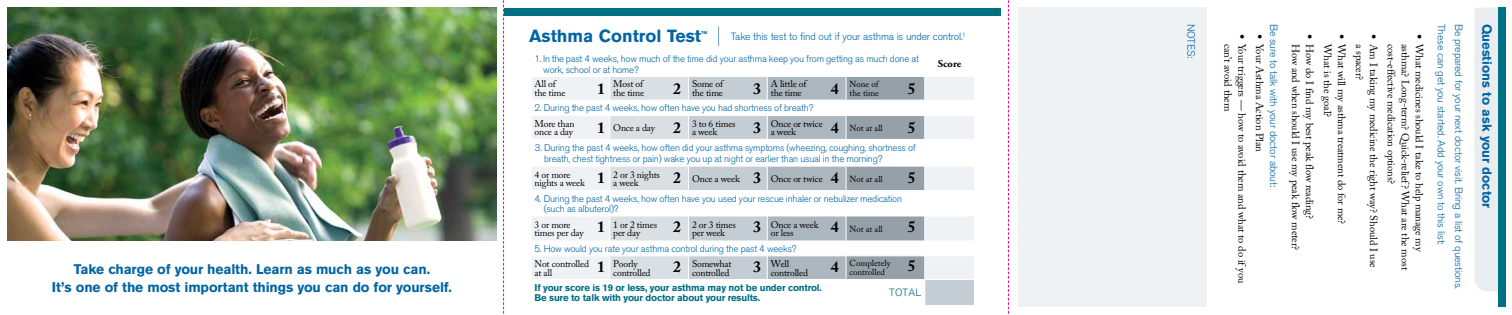
<style>
.page{position:relative;width:1512px;height:315px;background:#fff}
.page>*{position:absolute;margin:0;border:0;box-sizing:border-box;transform-origin:0 0}
.t1{font:700 17.5px "Akzidenz Grotesk BE";color:#0065a4}
.t2{font:700 15.75px "Adobe Caslon Pro";color:#000}
.t3{font:700 13.91px/17.9px "Akzidenz Grotesk BE";letter-spacing:-.01em;color:#0065a4;text-align:center}
.t4{font:700 13.12px "Akzidenz Grotesk BE";color:#0065a4}
.t5{font:10.5px/14px "Adobe Caslon Pro";letter-spacing:-.01em;color:#000}
.t6{font:300 10.5px "Akzidenz Grotesk BE";letter-spacing:-.015em;color:#0065a4}
.t7{font:700 10.5px "Adobe Garamond Pro";color:#000}
.t8{font:300 10.5px "Akzidenz Grotesk BE";color:#007083}
.t9{font:300 9.62px/10.5px "Akzidenz Grotesk BE";letter-spacing:-.02em;color:#0065a4}
.t10{font:9.62px/8.8px "Adobe Caslon Pro";letter-spacing:-.02em;color:#000}
.t11{font:700 9.62px/9.6px "Akzidenz Grotesk BE";letter-spacing:-.02em;color:#007083}
.t12{font:8.75px/8.8px "Adobe Caslon Pro";color:#000}
.t13{font:700 4.11px "Akzidenz Grotesk BE";color:#0065a4}
.s1{font-family:"Adobe Caslon Pro";font-weight:400;color:#000}
.s2{font-family:"Helvetica Neue LT Std"}
</style>
<div class="page">
<svg style="left:532px;top:77px;width:77px;height:202px;fill:#eff2f4"></svg>
<svg style="left:689px;top:77px;width:285px;height:228px"></svg>
<hr style="left:531px;top:100px;width:79px;height:1px;background:#fff">
<hr style="left:689px;top:100px;width:78px;height:1px;background:#fff">
<hr style="left:925px;top:100px;width:50px;height:1px;background:#fff">
<hr style="left:531px;top:115px;width:79px;height:1px;background:#fff">
<hr style="left:689px;top:115px;width:78px;height:1px;background:#fff">
<hr style="left:925px;top:115px;width:50px;height:1px;background:#fff">
<hr style="left:531px;top:139px;width:79px;height:1px;background:#fff">
<hr style="left:689px;top:139px;width:78px;height:1px;background:#fff">
<hr style="left:925px;top:139px;width:50px;height:1px;background:#fff">
<hr style="left:531px;top:166px;width:79px;height:1px;background:#fff">
<hr style="left:689px;top:166px;width:78px;height:1px;background:#fff">
<hr style="left:925px;top:166px;width:50px;height:1px;background:#fff">
<hr style="left:531px;top:190px;width:79px;height:1px;background:#fff">
<hr style="left:689px;top:190px;width:78px;height:1px;background:#fff">
<hr style="left:925px;top:190px;width:50px;height:1px;background:#fff">
<hr style="left:531px;top:216px;width:79px;height:1px;background:#fff">
<hr style="left:689px;top:216px;width:78px;height:1px;background:#fff">
<hr style="left:925px;top:216px;width:50px;height:1px;background:#fff">
<hr style="left:531px;top:241px;width:79px;height:1px;background:#fff">
<hr style="left:689px;top:241px;width:78px;height:1px;background:#fff">
<hr style="left:925px;top:241px;width:50px;height:1px;background:#fff">
<hr style="left:531px;top:255px;width:79px;height:1px;background:#fff">
<hr style="left:689px;top:255px;width:78px;height:1px;background:#fff">
<svg style="left:610px;top:77px;width:79px;height:202px"></svg>
<hr style="left:925px;top:255px;width:50px;height:1px;background:#fff">
<hr style="left:689px;top:279px;width:78px;height:1px;background:#fff">
<hr style="left:925px;top:279px;width:50px;height:1px;background:#fff">
<svg style="left:767px;top:77px;width:158px;height:228px"></svg>
<img style="left:8px;top:8px;width:488px;height:233px">
<div style="left:1019px;top:8px;width:188px;height:299px;background:#eff2f4"></div>
<div style="left:1474px;top:8px;width:24px;height:283px;background:#e9edef"></div>
<div style="left:1498px;top:8px;width:8px;height:299px;background:#007083"></div>
<div style="left:504px;top:8px;width:496px;height:8px;background:#007083"></div>
<svg style="left:718px;top:27px;width:1px;height:19px"></svg>
<svg style="left:1008px;top:0;width:1px;height:314px"></svg>
<svg style="left:503px;top:0;width:1px;height:314px"></svg>
<p class="t3" style="left:52px;top:261px;width:402px">Take charge of your health. Learn as much as you can.<br>It’s one of the most important things you can do for yourself.</p>
<p class="t1" style="left:529px;top:26px;width:173px">Asthma Control Test</p>
<p class="t13" style="left:701px;top:30px;width:8px">TM</p>
<p class="t6" style="left:731px;top:31px;width:236px">Take this test to find out if your asthma is under control.<sup>1</sup></p>
<p class="t9" style="left:543px;top:54px;width:377px;text-indent:-9px">1. In the past 4 weeks, how much of the time did your asthma keep you from getting as much done at work, school or at home?</p>
<p class="t7" style="left:938px;top:58px;width:25px">Score</p>
<p class="t10" style="left:535px;top:80px;width:32px">All of the time</p>
<p class="t10" style="left:613px;top:80px;width:32px">Most of the time</p>
<p class="t10" style="left:692px;top:80px;width:32px">Some of the time</p>
<p class="t10" style="left:771px;top:80px;width:37px">A little of the time</p>
<p class="t12" style="left:850px;top:80px;width:31px">None of the time</p>
<p class="t9" style="left:535px;top:101px;width:280px;line-height:15.2px">2. During the past 4 weeks, how often have you had shortness of breath?<br><span class="s1">More than</span></p>
<p class="t10" style="left:535px;top:128px;width:40px">once a day</p>
<p class="t10" style="left:613px;top:123px;width:43px">Once a day</p>
<p class="t10" style="left:692px;top:119px;width:45px">3 to 6 times a week</p>
<p class="t10" style="left:771px;top:119px;width:54px">Once or twice a week</p>
<p class="t12" style="left:850px;top:123px;width:35px">Not at all</p>
<p class="t9" style="left:544px;top:143px;width:373px;text-indent:-9px">3. During the past 4 weeks, how often did your asthma symptoms (wheezing, coughing, shortness of breath, chest tightness or pain) wake you up at night or earlier than usual in the morning?</p>
<p class="t10" style="left:535px;top:170px;width:52px">4 or more nights a week</p>
<p class="t10" style="left:613px;top:170px;width:48px">2 or 3 nights a week</p>
<p class="t10" style="left:692px;top:174px;width:49px">Once a week</p>
<p class="t10" style="left:771px;top:174px;width:54px">Once or twice</p>
<p class="t12" style="left:850px;top:174px;width:35px">Not at all</p>
<p class="t9" style="left:544px;top:193px;width:360px;text-indent:-9px">4. During the past 4 weeks, how often have you used your rescue inhaler or nebulizer medication (such as albuterol)?</p>
<p class="t10" style="left:535px;top:220px;width:51px">3 or more times per day</p>
<p class="t10" style="left:613px;top:220px;width:45px">1 or 2 times per day</p>
<p class="t10" style="left:692px;top:220px;width:45px">2 or 3 times per week</p>
<p class="t10" style="left:771px;top:220px;width:49px">Once a week or less</p>
<p class="t12" style="left:850px;top:224px;width:35px">Not at all</p>
<p class="t9" style="left:535px;top:241px;width:263px;line-height:14.8px">5. How would you rate your asthma control during the past 4 weeks?<br><span class="s1">Not controlled</span></p>
<p class="t10" style="left:535px;top:268px;width:19px">at all</p>
<p class="t10" style="left:613px;top:259px;width:39px">Poorly controlled</p>
<p class="t10" style="left:692px;top:259px;width:41px">Somewhat controlled</p>
<p class="t10" style="left:771px;top:259px;width:39px">Well controlled</p>
<p class="t12" style="left:850px;top:259px;width:42px">Completely controlled</p>
<p class="t11" style="left:535px;top:283px;width:289px">If your score is 19 or less, your asthma may not be under control.<br>Be sure to talk with your doctor about your results.</p>
<p class="t8" style="left:889px;top:287px;width:14px">Tota</p>
<p class="t8" style="left:915px;top:287px;width:7px">l</p>
<p class="t2" style="left:908px;top:79px;width:9px">5</p>
<p class="t2" style="left:908px;top:118px;width:9px">5</p>
<p class="t2" style="left:908px;top:169px;width:9px">5</p>
<p class="t2" style="left:908px;top:218px;width:9px">5</p>
<p class="t2" style="left:908px;top:256px;width:9px">5</p>
<p class="t2" style="left:597px;top:79px;width:9px">1</p>
<p class="t2" style="left:597px;top:118px;width:9px">1</p>
<p class="t2" style="left:597px;top:169px;width:9px">1</p>
<p class="t2" style="left:597px;top:218px;width:9px">1</p>
<p class="t2" style="left:597px;top:257px;width:9px">1</p>
<p class="t2" style="left:673px;top:79px;width:9px">2</p>
<p class="t2" style="left:673px;top:118px;width:9px">2</p>
<p class="t2" style="left:753px;top:79px;width:9px">3</p>
<p class="t2" style="left:753px;top:118px;width:9px">3</p>
<p class="t2" style="left:753px;top:169px;width:9px">3</p>
<p class="t2" style="left:753px;top:218px;width:9px">3</p>
<p class="t2" style="left:753px;top:257px;width:9px">3</p>
<p class="t2" style="left:831px;top:79px;width:9px">4</p>
<p class="t2" style="left:831px;top:118px;width:9px">4</p>
<p class="t2" style="left:831px;top:169px;width:9px">4</p>
<p class="t2" style="left:831px;top:218px;width:9px">4</p>
<p class="t2" style="left:831px;top:257px;width:9px">4</p>
<p class="t2" style="left:673px;top:169px;width:9px">2</p>
<p class="t2" style="left:673px;top:218px;width:9px">2</p>
<p class="t2" style="left:673px;top:257px;width:9px">2</p>
<p class="t6" style="left:1197px;top:24px;width:36px;rotate:90deg">NOTES:</p>
<p class="t6" style="left:1447px;top:24px;width:223px;rotate:90deg">These can get you started. Add your own to this list:</p>
<p class="t6" style="left:1465px;top:24px;width:267px;rotate:90deg">Be prepared for your next doctor visit. Bring a list of questions.</p>
<p class="t6" style="left:1280px;top:24px;width:165px;rotate:90deg">Be sure to talk with your doctor about:</p>
<p class="t5" style="left:1249px;top:44px;width:241px;text-indent:-9px;rotate:90deg"><span class="s2">•</span> Your triggers — how to avoid them and what to do if you can’t avoid them</p>
<p class="t5" style="left:1267px;top:34px;width:119px;rotate:90deg"><span class="s2">•</span> Your Asthma Action Plan</p>
<p class="t5" style="left:1317px;top:44px;width:208px;text-indent:-9px;rotate:90deg"><span class="s2">•</span> How do I find my best peak flow reading?<br>How and when should I use my peak flow meter?</p>
<p class="t5" style="left:1349px;top:44px;width:182px;text-indent:-9px;rotate:90deg"><span class="s2">•</span> What will my asthma treatment do for me?<br>What is the goal?</p>
<p class="t5" style="left:1381px;top:44px;width:225px;text-indent:-9px;rotate:90deg"><span class="s2">•</span> Am I taking my medicine the right way? Should I use a spacer?</p>
<p class="t5" style="left:1427px;top:34px;width:219px;rotate:90deg"><span class="s2">•</span> What medicines should I take to help manage my</p>
<p class="t5" style="left:1399px;top:44px;width:142px;rotate:90deg">cost-effective medication options?</p>
<p class="t5" style="left:1413px;top:44px;width:228px;rotate:90deg">asthma? Long-term? Quick-relief? What are the most</p>
<p class="t4" style="left:1495px;top:24px;width:186px;rotate:90deg">Questions to ask your doctor</p>
</div>
